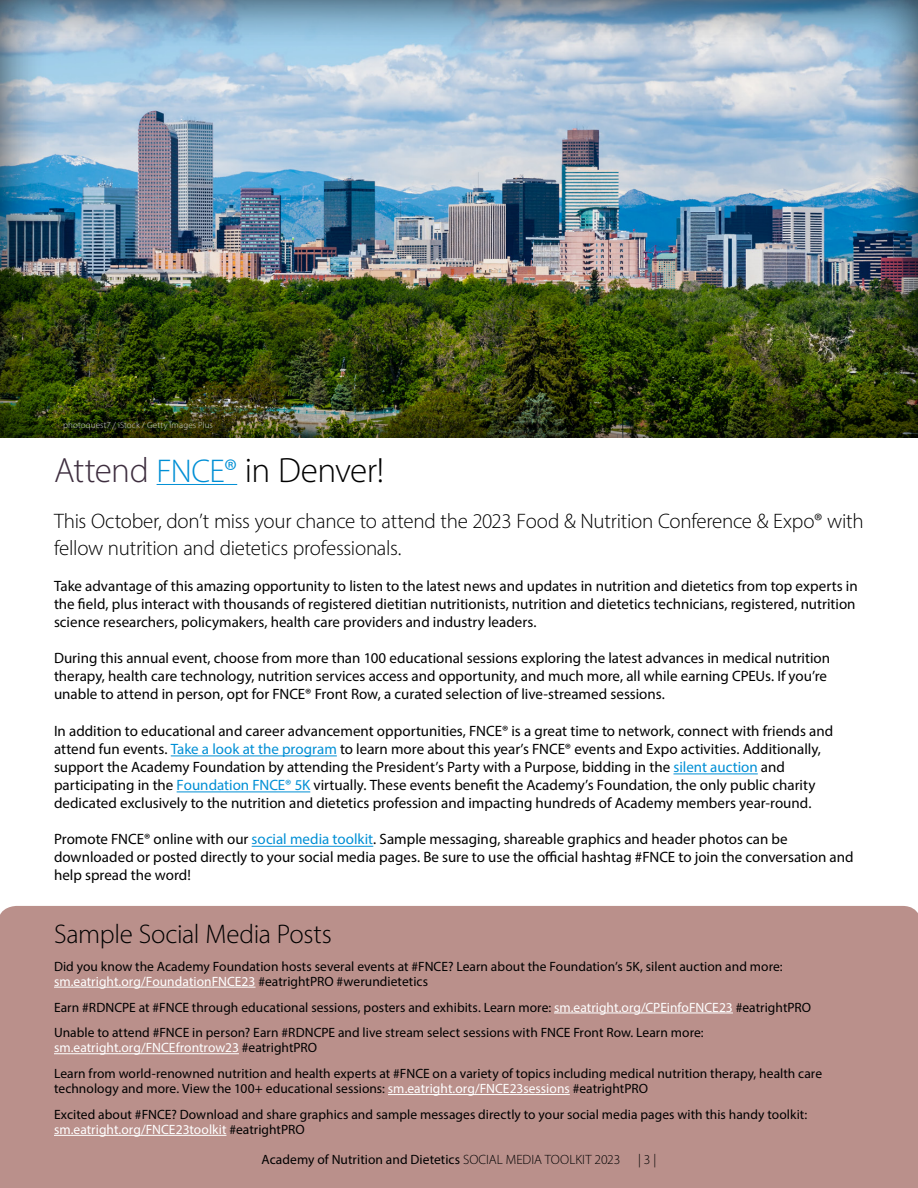
<style>
.page{position:relative;width:918px;height:1188px;background:#fff}
.page>*{position:absolute;margin:0;border:0;box-sizing:border-box;transform-origin:0 0}
.t1{font:300 35.25px "Myriad Pro";letter-spacing:-.02em;color:#000}
.t2{font:300 27px "Myriad Pro";letter-spacing:-.015em;color:#000}
.t3{font:300 21px/27px "Myriad Pro";letter-spacing:-.015em;color:#000}
.t4{font:15px/18px "Myriad Pro";color:#000}
.t5{font:13.5px/25.8px "Myriad Pro";letter-spacing:.005em;color:#000}
.t6{font:13.5px "Myriad Pro";color:#fff}
.t7{font:300 13.5px "Myriad Pro";color:#000}
.t8{font:300 9px "Myriad Pro";letter-spacing:.015em;color:#d1d3d4}
.s1{color:#3e2e3f}
.s2{font-size:33px;color:#008fd5}
.s3{color:#008fd5}
.s4{color:#fff}
.s5{color:#000}
.s6{font-weight:300}
</style>
<div class="page">
<div style="left:0;top:906px;width:918px;height:282px;background:#ba908b"></div>
<div style="left:0;top:0;width:918px;height:438px;background:#000;opacity:.75"></div>
<hr style="left:157px;top:484px;width:80px;height:1px;background:#008fd5">
<hr style="left:171px;top:756px;width:166px;height:1px;background:#008fd5">
<hr style="left:673px;top:774px;width:85px;height:1px;background:#008fd5">
<hr style="left:177px;top:792px;width:133px;height:1px;background:#008fd5">
<hr style="left:252px;top:846px;width:121px;height:1px;background:#008fd5">
<hr style="left:54px;top:987px;width:202px;height:1px;background:#fff">
<hr style="left:554px;top:1013px;width:179px;height:1px;background:#fff">
<hr style="left:54px;top:1053px;width:185px;height:1px;background:#fff">
<hr style="left:388px;top:1094px;width:182px;height:1px;background:#fff">
<hr style="left:54px;top:1135px;width:172px;height:1px;background:#fff">
<p class="t8" style="left:63px;top:420px;width:152px">photoquest7 / iStock / Getty Images Plus</p>
<h1 class="t1" style="left:54px;top:449px;width:332px"><span class="s1">Attend</span> <span class="s2">FNCE®</span> in Denver!</h1>
<h3 class="t3" style="left:54px;top:507px;width:811px">This October, don’t miss your chance to attend the 2023 Food &amp; Nutrition Conference &amp; Expo® with fellow nutrition and dietetics professionals.</h3>
<p class="t4" style="left:54px;top:577px;width:805px">Take advantage of this amazing opportunity to listen to the latest news and updates in nutrition and dietetics from top experts in the field, plus interact with thousands of registered dietitian nutritionists, nutrition and dietetics technicians, registered, nutrition science researchers, policymakers, health care providers and industry leaders.</p>
<p class="t4" style="left:54px;top:649px;width:778px">During this annual event, choose from more than 100 educational sessions exploring the latest advances in medical nutrition therapy, health care technology, nutrition services access and opportunity, and much more, all while earning CPEUs. If you’re unable to attend in person, opt for FNCE® Front Row, a curated selection of live-streamed sessions.</p>
<p class="t4" style="left:54px;top:722px;width:781px">In addition to educational and career advancement opportunities, FNCE® is a great time to network, connect with friends and attend fun events. <span class="s3">Take a look at the program</span> to learn more about this year’s FNCE® events and Expo activities. Additionally, support the Academy Foundation by attending the President’s Party with a Purpose, bidding in the <span class="s3">silent auction</span> and participating in the <span class="s3">Foundation FNCE® 5K</span> virtually. These events benefit the Academy’s Foundation, the only public charity dedicated exclusively to the nutrition and dietetics profession and impacting hundreds of Academy members year-round.</p>
<p class="t4" style="left:54px;top:830px;width:801px">Promote FNCE® online with our <span class="s3">social media toolkit</span>. Sample messaging, shareable graphics and header photos can be downloaded or posted directly to your social media pages. Be sure to use the official hashtag #FNCE to join the conversation and help spread the word!</p>
<h2 class="t2" style="left:54px;top:917px;width:280px">Sample Social Media Posts</h2>
<p class="t5" style="left:54px;top:959px;width:730px;line-height:15px">Did you know the Academy Foundation hosts several events at #FNCE? Learn about the Foundation’s 5K, silent auction and more: <span class="s4">sm.eatright.org/FoundationFNCE23</span> #eatrightPRO #werundietetics</p>
<p class="t5" style="left:54px;top:994px;width:759px">Earn #RDNCPE at #FNCE through educational sessions, posters and exhibits. Learn more: <span class="s4">sm.eatright.org/CPEinfoFNCE23</span> #eatrightPRO<br>Unable to attend #FNCE in person? Earn #RDNCPE and live stream select sessions with FNCE Front Row. Learn more:</p>
<p class="t5" style="left:54px;top:1035px;width:770px"><span class="s4">sm.eatright.org/FNCEfrontrow23</span> #eatrightPRO<br>Learn from world-renowned nutrition and health experts at #FNCE on a variety of topics including medical nutrition therapy, health care</p>
<p class="t5" style="left:54px;top:1076px;width:755px">technology and more. View the 100+ educational sessions: <span class="s4">sm.eatright.org/FNCE23sessions</span> #eatrightPRO<br>Excited about #FNCE? Download and share graphics and sample messages directly to your social media pages with this handy toolkit:</p>
<p class="t6" style="left:54px;top:1121px;width:252px">sm.eatright.org/FNCE23toolkit <span class="s5">#eatrightPRO</span></p>
<p class="t5" style="left:262px;top:1147px;width:360px">Academy of Nutrition and Dietetics <span class="s6">SOCIAL MEDIA TOOLKIT 2023</span></p>
<p class="t7" style="left:638px;top:1152px;width:20px">| 3 |</p>
</div>
